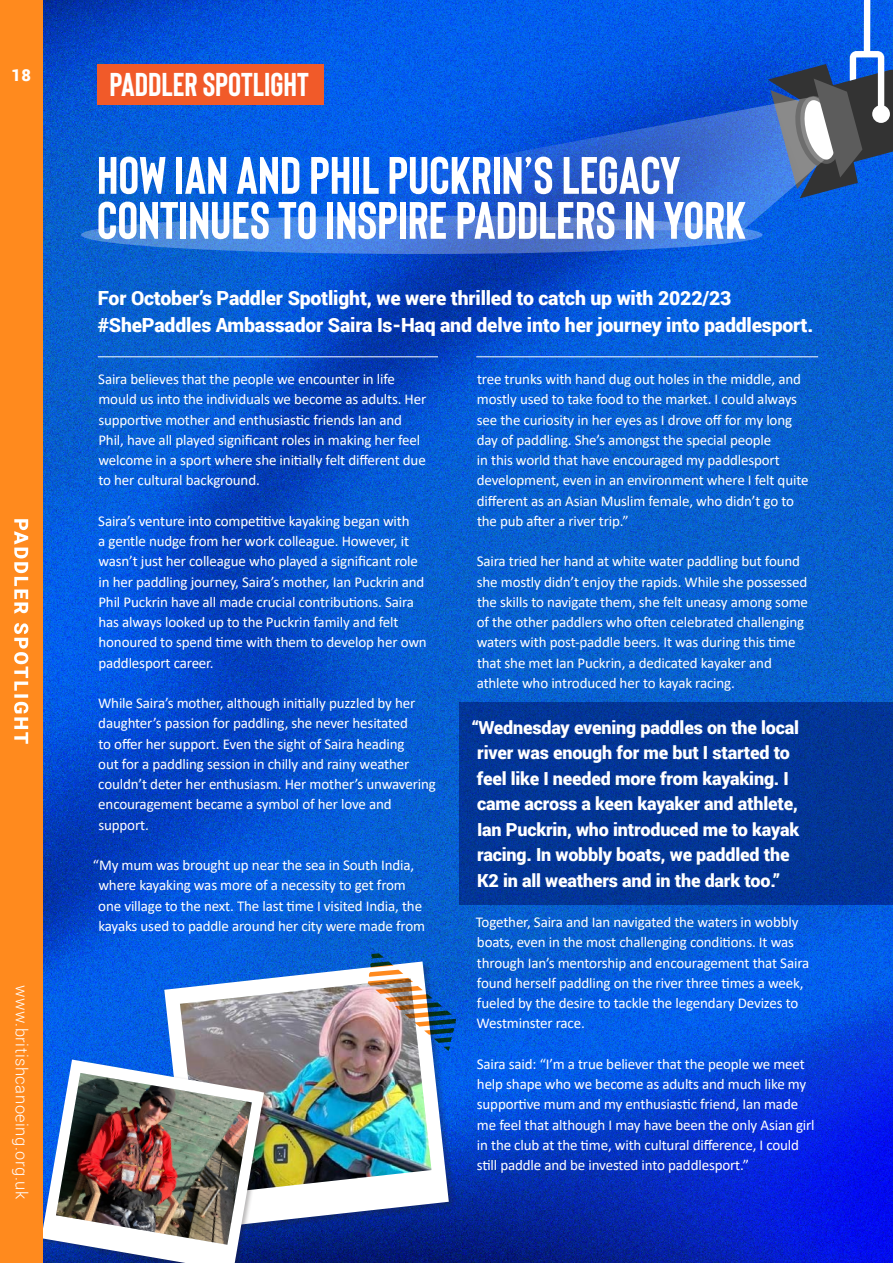
<style>
.page{position:relative;width:893px;height:1263px;background:#fff}
.page>*{position:absolute;margin:0;border:0;box-sizing:border-box;transform-origin:0 0}
.COPY{font:700 52.5px/45px "Bison";color:#fff}
.COPY-2{font:700 33px "Bison";color:#fff}
.COPY-3{font:900 19.5px/27px "Roboto";letter-spacing:-.01em;color:#fff}
.COPY-4{font:900 18px/25.5px "Roboto";letter-spacing:-.01em;color:#fff}
.t1{font:300 16.5px "Roboto";letter-spacing:.03em;color:#fff}
.t2{font:900 16.5px "Roboto";color:#fff}
.COPY-5{font:15px/20.2px "Calibri";letter-spacing:-.01em;color:#fff}
</style>
<div class="page">
<img style="left:43px;top:0;width:850px;height:1263px">
<svg style="left:459px;top:702px;width:434px;height:203px;background:#023595"></svg>
<div style="left:98px;top:64px;width:226px;height:40px;background:#f15a29"></div>
<svg style="left:81px;top:216px;width:682px;height:38px;background:#4a7fda"></svg>
<img style="left:99px;top:96px;width:740px;height:134px">
<svg style="left:768px;top:0;width:125px;height:198px;background:#3d67ac"></svg>
<hr style="left:98px;top:357px;width:340px;height:1px;background:#fff">
<hr style="left:476px;top:357px;width:342px;height:1px;background:#fff">
<div style="left:163px;top:960px;width:294px;height:278px;background:#231f20;opacity:.31"></div>
<svg style="left:164px;top:961px;width:285px;height:269px"></svg>
<img style="left:180px;top:978px;width:251px;height:217px">
<img style="left:368px;top:948px;width:88px;height:103px">
<div style="left:40px;top:1058px;width:231px;height:205px;background:#231f20;opacity:.31"></div>
<img style="left:43px;top:1059px;width:221px;height:204px">
<img style="left:56px;top:1073px;width:196px;height:172px">
<div style="left:0;top:0;width:43px;height:1263px;background:#ff8a1e"></div>
<svg style="left:14px;top:519px;width:14px;height:225px"></svg>
<p class="t2" style="left:12px;top:64px;width:21px">18</p>
<p class="t1" style="left:33px;top:985px;width:215px;rotate:90deg">www.britishcanoeing.org.uk</p>
<p class="COPY-2" style="left:110px;top:66px;width:201px">PADDLER SPOTLIGHT</p>
<p class="COPY" style="left:97px;top:153px;width:651px">HOW IAN AND PHIL PUCKRIN’S LEGACY<br>CONTINUES TO INSPIRE PADDLERS IN YORK</p>
<p class="COPY-3" style="left:98px;top:284px;width:717px">For October’s Paddler Spotlight, we were thrilled to catch up with 2022/23 #ShePaddles Ambassador Saira Is-Haq and delve into her journey into paddlesport.</p>
<p class="COPY-5" style="left:98px;top:369px;width:330px">Saira believes that the people we encounter in life mould us into the individuals we become as adults. Her supportive mother and enthusiastic friends Ian and Phil, have all played significant roles in making her feel welcome in a sport where she initially felt different due to her cultural background.</p>
<p class="COPY-5" style="left:98px;top:510px;width:330px">Saira’s venture into competitive kayaking began with<br>a gentle nudge from her work colleague. However, it wasn’t just her colleague who played a significant role in her paddling journey, Saira’s mother, Ian Puckrin and Phil Puckrin have all made crucial contributions. Saira has always looked up to the Puckrin family and felt honoured to spend time with them to develop her own paddlesport career.</p>
<p class="COPY-5" style="left:98px;top:693px;width:339px">While Saira’s mother, although initially puzzled by her daughter’s passion for paddling, she never hesitated<br>to offer her support. Even the sight of Saira heading<br>out for a paddling session in chilly and rainy weather couldn’t deter her enthusiasm. Her mother’s unwavering encouragement became a symbol of her love and support.</p>
<p class="COPY-5" style="left:98px;top:855px;width:328px;text-indent:-5px">“My mum was brought up near the sea in South India, where kayaking was more of a necessity to get from one village to the next. The last time I visited India, the kayaks used to paddle around her city were made from</p>
<p class="COPY-5" style="left:477px;top:369px;width:333px">tree trunks with hand dug out holes in the middle, and mostly used to take food to the market. I could always see the curiosity in her eyes as I drove off for my long day of paddling. She’s amongst the special people<br>in this world that have encouraged my paddlesport development, even in an environment where I felt quite different as an Asian Muslim female, who didn’t go to the pub after a river trip.”</p>
<p class="COPY-5" style="left:477px;top:551px;width:333px">Saira tried her hand at white water paddling but found she mostly didn’t enjoy the rapids. While she possessed the skills to navigate them, she felt uneasy among some of the other paddlers who often celebrated challenging waters with post-paddle beers. It was during this time that she met Ian Puckrin, a dedicated kayaker and athlete who introduced her to kayak racing.</p>
<p class="COPY-4" style="left:472px;top:714px;width:329px">“Wednesday evening paddles on the local river was enough for me but I started to feel like I needed more from kayaking. I came across a keen kayaker and athlete, Ian Puckrin, who introduced me to kayak racing. In wobbly boats, we paddled the K2 in all weathers and in the dark too.”</p>
<p class="COPY-5" style="left:476px;top:912px;width:335px">Together, Saira and Ian navigated the waters in wobbly boats, even in the most challenging conditions. It was through Ian’s mentorship and encouragement that Saira found herself paddling on the river three times a week, fueled by the desire to tackle the legendary Devizes to Westminster race.</p>
<p class="COPY-5" style="left:477px;top:1053px;width:340px">Saira said: “I’m a true believer that the people we meet help shape who we become as adults and much like my supportive mum and my enthusiastic friend, Ian made me feel that although I may have been the only Asian girl in the club at the time, with cultural difference, I could still paddle and be invested into paddlesport.”</p>
</div>
